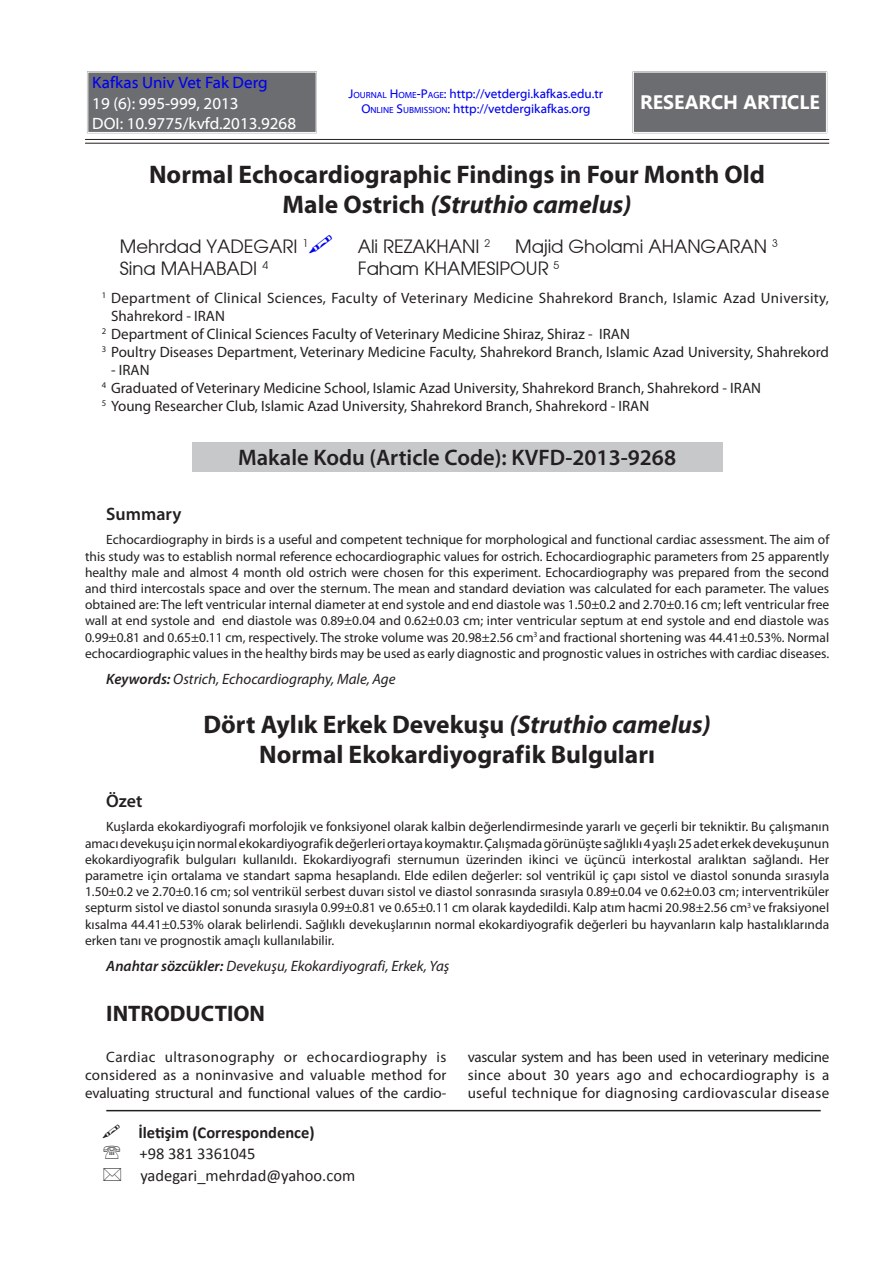
<style>
.page{position:relative;width:893px;height:1263px;background:#fff}
.page>*{position:absolute;margin:0;border:0;box-sizing:border-box;transform-origin:0 0}
.ORIJINAL_BASLIK{font:700 25.5px "Myriad Pro";color:#231f20}
.ORIJINAL_BASLIK-2{font:italic 700 25.5px "Myriad Pro";color:#231f20}
.t1{font:600 22.5px "Myriad Pro";color:#231f20}
.ANA_BASLIK{font:700 22.5px "Myriad Pro";color:#231f20}
.t2{font:700 19.5px "Segoe UI";color:#fff}
.t3{font:18px "TR Avalon Plain";color:#231f20}
.t4{font:600 18px "Myriad Pro";color:#231f20}
.t5{font:16.5px "Myriad Web Pro";color:#fff}
.t6{font:16.5px "Calibri";color:#231f20}
.t7{font:700 16.5px "Calibri";color:#231f20}
.t8{font:16.5px "Myriad Web Pro";color:#0000ef}
.METIN{font:15px/18px "Myriad Pro";color:#231f20;text-align:justify}
.METIN-2{font:15px/18px "Myriad Pro";letter-spacing:.02em;color:#231f20}
.t9{font:italic 15px "Myriad Pro";color:#231f20}
.SUMMARY_PARAGRAF{font:13.5px/16.2px "Myriad Pro";color:#231f20;text-align:justify}
.t10{font:12.75px "Myriad Web Pro";color:#0000ef}
.t11{font:8.7px "Myriad Pro";color:#231f20}
.s1{font-style:inherit}
.s2{font-size:8.85px}
.s3{font-style:normal}
.s4{font-weight:600}
.s5{font-style:italic}
</style>
<div class="page">
<div style="left:192px;top:442px;width:530px;height:30px;background:#c7c8ca"></div>
<hr style="left:106px;top:1110px;width:715px;height:1px;background:#231f20">
<div style="left:635px;top:74px;width:190px;height:57px;background:#6c6d70"></div>
<div style="left:632px;top:70px;width:196px;height:64px;border:1px solid #fff"></div>
<div style="left:633px;top:72px;width:194px;height:61px;border:1px solid #fff"></div>
<hr style="left:85px;top:139px;width:744px;height:1px;background:#231f20">
<hr style="left:85px;top:143px;width:744px;height:1px;background:#231f20">
<div style="left:90px;top:74px;width:224px;height:57px;background:#6c6d70"></div>
<div style="left:86px;top:70px;width:232px;height:64px;border:1px solid #fff"></div>
<div style="left:88px;top:72px;width:228px;height:61px;border:1px solid #fff"></div>
<p class="t8" style="left:92px;top:73px;width:177px">Kafkas Univ Vet Fak Derg</p>
<p class="t5" style="left:92px;top:95px;width:148px">19 (6): 995-999, 2013</p>
<p class="t5" style="left:92px;top:115px;width:205px">DOI: 10.9775/kvfd.2013.9268</p>
<p class="t10" style="left:349px;top:87px;width:256px"><span class="s1">J</span><span class="s2">OURNAL</span> <span class="s1">H</span><span class="s2">OME</span><span class="s1">-P</span><span class="s2">AGE</span><span class="s1">:</span> http://vetdergi.kafkas.edu.tr</p>
<p class="t10" style="left:361px;top:102px;width:231px"><span class="s1">O</span><span class="s2">NLINE</span> <span class="s1">S</span><span class="s2">UBMISSION</span><span class="s1">:</span> http://vetdergikafkas.org</p>
<p class="t2" style="left:640px;top:89px;width:181px">RESEARCH ARTICLE</p>
<p class="ORIJINAL_BASLIK" style="left:149px;top:157px;width:617px">Normal Echocardiographic Findings in Four Month Old</p>
<p class="ORIJINAL_BASLIK-2" style="left:283px;top:188px;width:350px"><span class="s3">Male Ostrich</span> (Struthio camelus)</p>
<p class="t3" style="left:120px;top:235px;width:190px">Mehrdad YADEGARI <sup>1</sup></p>
<p class="t3" style="left:358px;top:235px;width:134px">Ali REZAKHANI <sup>2</sup></p>
<p class="t3" style="left:515px;top:235px;width:264px">Majid Gholami AHANGARAN <sup>3</sup></p>
<p class="t3" style="left:120px;top:257px;width:150px">Sina MAHABADI <sup>4</sup></p>
<p class="t3" style="left:358px;top:257px;width:203px">Faham KHAMESIPOUR <sup>5</sup></p>
<p class="METIN-2" style="left:111px;top:289px;width:719px">Department of Clinical Sciences, Faculty of Veterinary Medicine Shahrekord Branch, Islamic Azad University,<br>Shahrekord - IRAN</p>
<p class="METIN" style="left:111px;top:325px;width:520px">Department of Clinical Sciences Faculty of Veterinary Medicine Shiraz, Shiraz - IRAN</p>
<p class="METIN" style="left:111px;top:343px;width:719px">Poultry Diseases Department, Veterinary Medicine Faculty, Shahrekord Branch, Islamic Azad University, Shahrekord</p>
<p class="METIN" style="left:111px;top:361px;width:40px">- IRAN</p>
<p class="METIN" style="left:111px;top:379px;width:651px">Graduated of Veterinary Medicine School, Islamic Azad University, Shahrekord Branch, Shahrekord - IRAN</p>
<p class="METIN" style="left:111px;top:397px;width:540px">Young Researcher Club, Islamic Azad University, Shahrekord Branch, Shahrekord - IRAN</p>
<p class="t1" style="left:238px;top:443px;width:439px">Makale Kodu (Article Code): KVFD-2013-9268</p>
<p class="t11" style="left:102px;top:290px;width:6px">1</p>
<p class="t11" style="left:102px;top:326px;width:6px">2</p>
<p class="t11" style="left:102px;top:344px;width:6px">3</p>
<p class="t11" style="left:102px;top:380px;width:6px">4</p>
<p class="t11" style="left:102px;top:398px;width:6px">5</p>
<p class="t4" style="left:106px;top:502px;width:77px">Summary</p>
<p class="SUMMARY_PARAGRAF" style="left:85px;top:531px;width:746px;text-indent:21px">Echocardiography in birds is a useful and competent technique for morphological and functional cardiac assessment. The aim of this study was to establish normal reference echocardiographic values for ostrich. Echocardiographic parameters from 25 apparently healthy male and almost 4 month old ostrich were chosen for this experiment. Echocardiography was prepared from the second and third intercostals space and over the sternum. The mean and standard deviation was calculated for each parameter. The values obtained are: The left ventricular internal diameter at end systole and end diastole was 1.50±0.2 and 2.70±0.16 cm; left ventricular free wall at end systole and end diastole was 0.89±0.04 and 0.62±0.03 cm; inter ventricular septum at end systole and end diastole was 0.99±0.81 and 0.65±0.11 cm, respectively. The stroke volume was 20.98±2.56 cm<sup>3</sup> and fractional shortening was 44.41±0.53%. Normal echocardiographic values in the healthy birds may be used as early diagnostic and prognostic values in ostriches with cardiac diseases.</p>
<p class="t9" style="left:106px;top:670px;width:291px"><span class="s4">Keywords:</span> Ostrich, Echocardiography, Male, Age</p>
<p class="ORIJINAL_BASLIK" style="left:203px;top:708px;width:509px">Dört Aylık Erkek Devekuşu <span class="s5">(Struthio camelus)</span></p>
<p class="ORIJINAL_BASLIK" style="left:259px;top:738px;width:397px">Normal Ekokardiyografik Bulguları</p>
<p class="t4" style="left:106px;top:789px;width:38px">Özet</p>
<p class="SUMMARY_PARAGRAF" style="left:85px;top:818px;width:746px;text-indent:21px">Kuşlarda ekokardiyografi morfolojik ve fonksiyonel olarak kalbin değerlendirmesinde yararlı ve geçerli bir tekniktir. Bu çalışmanın amacı devekuşu için normal ekokardiyografik değerleri ortaya koymaktır. Çalışmada görünüşte sağlıklı 4 yaşlı 25 adet erkek devekuşunun ekokardiyografik bulguları kullanıldı. Ekokardiyografi sternumun üzerinden ikinci ve üçüncü interkostal aralıktan sağlandı. Her parametre için ortalama ve standart sapma hesaplandı. Elde edilen değerler: sol ventrikül iç çapı sistol ve diastol sonunda sırasıyla 1.50±0.2 ve 2.70±0.16 cm; sol ventrikül serbest duvarı sistol ve diastol sonrasında sırasıyla 0.89±0.04 ve 0.62±0.03 cm; interventriküler septurm sistol ve diastol sonunda sırasıyla 0.99±0.81 ve 0.65±0.11 cm olarak kaydedildi. Kalp atım hacmi 20.98±2.56 cm<sup>3</sup> ve fraksiyonel kısalma 44.41±0.53% olarak belirlendi. Sağlıklı devekuşlarının normal ekokardiyografik değerleri bu hayvanların kalp hastalıklarında erken tanı ve prognostik amaçlı kullanılabilir.</p>
<p class="t9" style="left:106px;top:957px;width:345px"><span class="s4">Anahtar sözcükler:</span> Devekuşu, Ekokardiyografi, Erkek, Yaş</p>
<p class="ANA_BASLIK" style="left:106px;top:998px;width:160px">INTRODUCTION</p>
<p class="METIN" style="left:85px;top:1047px;width:363px;text-indent:21px">Cardiac ultrasonography or echocardiography is considered as a noninvasive and valuable method for evaluating structural and functional values of the cardio-</p>
<p class="METIN" style="left:468px;top:1047px;width:363px">vascular system and has been used in veterinary medicine since about 30 years ago and echocardiography is a useful technique for diagnosing cardiovascular disease</p>
<p class="t7" style="left:138px;top:1122px;width:178px">İletişim (Correspondence)</p>
<p class="t6" style="left:140px;top:1144px;width:118px">+98 381 3361045</p>
<p class="t6" style="left:140px;top:1165px;width:216px">yadegari_mehrdad@yahoo.com</p>
</div>
